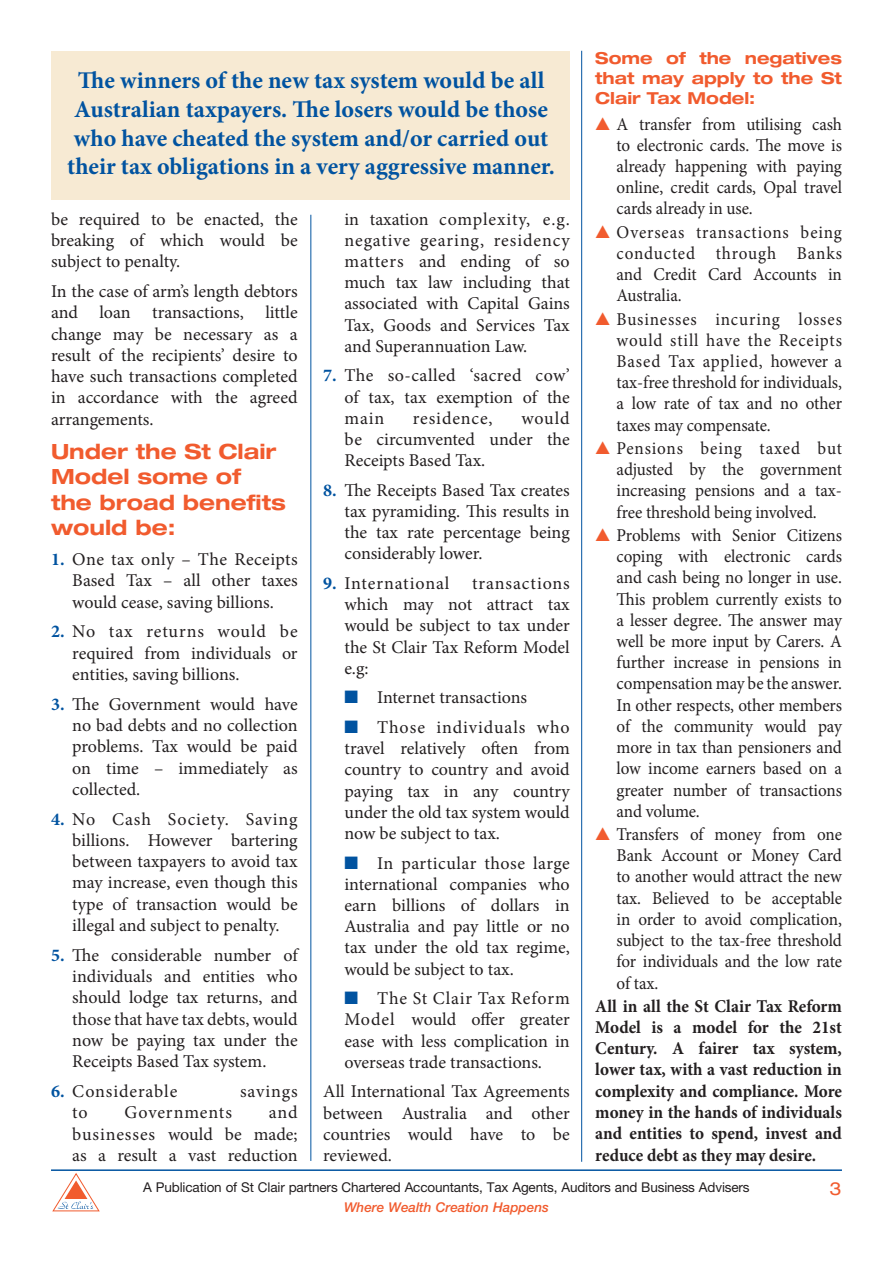
<style>
.page{position:relative;width:893px;height:1263px;background:#fff}
.page>*{position:absolute;margin:0;border:0;box-sizing:border-box;transform-origin:0 0}
.Paragraph_Style_Body{font:700 24px/28.8px "Minion Pro";color:#0153a0;text-align:center}
.Paragraph_Style_Body-2{font:700 expanded 21px/25.5px "Helvetica Neue";color:#f15b2e}
.Paragraph_Style_Body-3{font:18px/21.1px "Minion Pro";color:#231f20;text-align:justify}
.Paragraph_Style_Body-4{font:18px/21.1px "Minion Pro";color:#231f20;text-align:justify;scale:.95 1}
.Paragraph_Style_Body-5{font:700 18px/21.3px "Minion Pro";color:#231f20;text-align:justify;scale:.95 1}
.Paragraph_Style_Body-6{font:18px "Minion Pro";letter-spacing:.05em;color:#231f20}
.Paragraph_Style_Body-7{font:18px "Minion Pro";letter-spacing:.045em;color:#231f20}
.t1{font:expanded 18px "Helvetica Neue";color:#f15b2e}
.Paragraph_Style_Body-8{font:700 expanded 16.5px/20px "Helvetica Neue";color:#f15b2e;text-align:justify}
.t2{font:13.5px "Helvetica Neue";letter-spacing:-.01em;color:#231f20}
.t3{font:italic 500 13.5px "Helvetica Neue";color:#f15b2e}
.s1{font-weight:700;color:#0153a0}
.s2{color:#0153a0}
.s3{color:#f15b2e}
</style>
<div class="page">
<svg style="left:52px;top:1173px;width:48px;height:38px"></svg>
<hr style="left:51px;top:1169px;width:791px;height:2px;background:#0153a0">
<div style="left:51px;top:51px;width:519px;height:149px;background:#f7ead3"></div>
<hr style="left:310px;top:215px;width:1px;height:946px;background:#0153a0">
<hr style="left:581px;top:51px;width:1px;height:1111px;background:#0153a0">
<p class="Paragraph_Style_Body" style="left:67px;top:66px;width:489px">The winners of the new tax system would be all Australian taxpayers. The losers would be those who have cheated the system and/or carried out their tax obligations in a very aggressive manner.</p>
<p class="Paragraph_Style_Body-3" style="left:51px;top:208px;width:248px">be required to be enacted, the breaking of which would be subject to penalty.</p>
<p class="Paragraph_Style_Body-3" style="left:51px;top:281px;width:248px">In the case of arm’s length debtors and loan transactions, little change may be necessary as a result of the recipients’ desire to have such transactions completed in accordance with the agreed arrangements.</p>
<p class="Paragraph_Style_Body-2" style="left:51px;top:438px;width:236px">Under the St Clair<br>Model some of the broad benefits would be:</p>
<p class="Paragraph_Style_Body-3" style="left:72px;top:549px;width:227px;text-indent:-21px"><span class="s1">1.</span> One tax only – The Receipts Based Tax – all other taxes would cease, saving billions.</p>
<p class="Paragraph_Style_Body-3" style="left:72px;top:621px;width:227px;text-indent:-21px"><span class="s1">2.</span> No tax returns would be required from individuals or entities, saving billions.</p>
<p class="Paragraph_Style_Body-3" style="left:72px;top:693px;width:227px;text-indent:-21px"><span class="s1">3.</span> The Government would have no bad debts and no collection problems. Tax would be paid on time – immediately as collected.</p>
<p class="Paragraph_Style_Body-3" style="left:72px;top:808px;width:227px;text-indent:-21px"><span class="s1">4.</span> No Cash Society. Saving billions. However bartering between taxpayers to avoid tax may increase, even though this type of transaction would be illegal and subject to penalty.</p>
<p class="Paragraph_Style_Body-3" style="left:72px;top:944px;width:227px;text-indent:-21px"><span class="s1">5.</span> The considerable number of individuals and entities who should lodge tax returns, and those that have tax debts, would now be paying tax under the Receipts Based Tax system.</p>
<p class="Paragraph_Style_Body-6" style="left:51px;top:1079px;width:128px"><span class="s1">6.</span> Considerable</p>
<p class="Paragraph_Style_Body-6" style="left:240px;top:1079px;width:59px">savings</p>
<p class="Paragraph_Style_Body-3" style="left:72px;top:1102px;width:17px">to</p>
<p class="Paragraph_Style_Body-6" style="left:125px;top:1100px;width:109px">Governments</p>
<p class="Paragraph_Style_Body-3" style="left:72px;top:1102px;width:227px;text-indent:197px">and businesses would be made; as a result a vast reduction</p>
<p class="Paragraph_Style_Body-3" style="left:344px;top:208px;width:227px">in taxation complexity, e.g. negative gearing, residency matters and ending of so much tax law including that associated with Capital Gains Tax, Goods and Services Tax and Superannuation Law.</p>
<p class="Paragraph_Style_Body-3" style="left:344px;top:365px;width:227px;text-indent:-21px"><span class="s1">7.</span> The so-called ‘sacred cow’ of tax, tax exemption of the main</p>
<p class="Paragraph_Style_Body-3" style="left:344px;top:407px;width:227px;text-indent:177px">would be circumvented under the Receipts Based Tax.</p>
<p class="Paragraph_Style_Body-3" style="left:344px;top:479px;width:227px;text-indent:-21px"><span class="s1">8.</span> The Receipts Based Tax creates tax pyramiding. This results in the tax rate percentage being considerably lower.</p>
<p class="Paragraph_Style_Body-7" style="left:323px;top:571px;width:128px"><span class="s1">9.</span> International</p>
<p class="Paragraph_Style_Body-6" style="left:413px;top:406px;width:81px">residence,</p>
<p class="Paragraph_Style_Body-3" style="left:344px;top:573px;width:227px;text-indent:128px">transactions which may not attract tax would be subject to tax under the St Clair Tax Reform Model e.g:</p>
<p class="Paragraph_Style_Body-3" style="left:344px;top:687px;width:184px"><span class="s2">■</span> Internet transactions</p>
<p class="Paragraph_Style_Body-3" style="left:344px;top:717px;width:227px"><span class="s2">■</span> Those individuals who travel relatively often from country to country and avoid paying tax in any country under the old tax system would now be subject to tax.</p>
<p class="Paragraph_Style_Body-3" style="left:344px;top:852px;width:227px"><span class="s2">■</span> In particular those large international companies who earn billions of dollars in Australia and pay little or no tax under the old tax regime, would be subject to tax.</p>
<p class="Paragraph_Style_Body-3" style="left:344px;top:988px;width:227px"><span class="s2">■</span> The St Clair Tax Reform Model would offer greater ease with less complication in overseas trade transactions.</p>
<p class="Paragraph_Style_Body-3" style="left:323px;top:1081px;width:248px">All International Tax Agreements between Australia and other countries would have to be reviewed.</p>
<p class="Paragraph_Style_Body-8" style="left:595px;top:48px;width:248px">Some of the negatives that may apply to the St Clair Tax Model:</p>
<p class="Paragraph_Style_Body-4" style="left:617px;top:113px;width:239px;text-indent:-21px"><span class="s3">▲</span> A transfer from utilising cash to electronic cards. The move is already happening with paying online, credit cards, Opal travel cards already in use.</p>
<p class="Paragraph_Style_Body-4" style="left:617px;top:221px;width:239px;text-indent:-21px"><span class="s3">▲</span> Overseas transactions being conducted through Banks and Credit Card Accounts in Australia.</p>
<p class="Paragraph_Style_Body-4" style="left:617px;top:308px;width:239px;text-indent:-21px"><span class="s3">▲</span> Businesses incuring losses would still have the Receipts Based Tax applied, however a tax-free threshold for individuals, a low rate of tax and no other taxes may compensate.</p>
<p class="Paragraph_Style_Body-4" style="left:617px;top:438px;width:239px;text-indent:-21px"><span class="s3">▲</span> Pensions being taxed but adjusted by the government increasing pensions and a tax&shy;free threshold being involved.</p>
<p class="Paragraph_Style_Body-4" style="left:617px;top:525px;width:239px;text-indent:-21px"><span class="s3">▲</span> Problems with Senior Citizens coping with electronic cards and cash being no longer in use.<br>This problem currently exists to a lesser degree. The answer may well be more input by Carers. A further increase in pensions in compensation may be the answer.<br>In other respects, other members of the community would pay more in tax than pensioners and low income earners based on a greater number of transactions and volume.</p>
<p class="Paragraph_Style_Body-4" style="left:617px;top:824px;width:239px;text-indent:-21px"><span class="s3">▲</span> Transfers of money from one Bank Account or Money Card to another would attract the new tax. Believed to be acceptable in order to avoid complication, subject to the tax-free threshold for individuals and the low rate of tax.</p>
<p class="Paragraph_Style_Body-5" style="left:595px;top:995px;width:261px">All in all the St Clair Tax Reform Model is a model for the 21st Century. A fairer tax system, lower tax, with a vast reduction in complexity and compliance. More money in the hands of individuals and entities to spend, invest and reduce debt as they may desire.</p>
<p class="t2" style="left:143px;top:1179px;width:608px">A Publication of St Clair partners Chartered Accountants, Tax Agents, Auditors and Business Advisers</p>
<p class="t3" style="left:344px;top:1199px;width:206px">Where Wealth Creation Happens</p>
<p class="t1" style="left:830px;top:1178px;width:14px">3</p>
</div>
